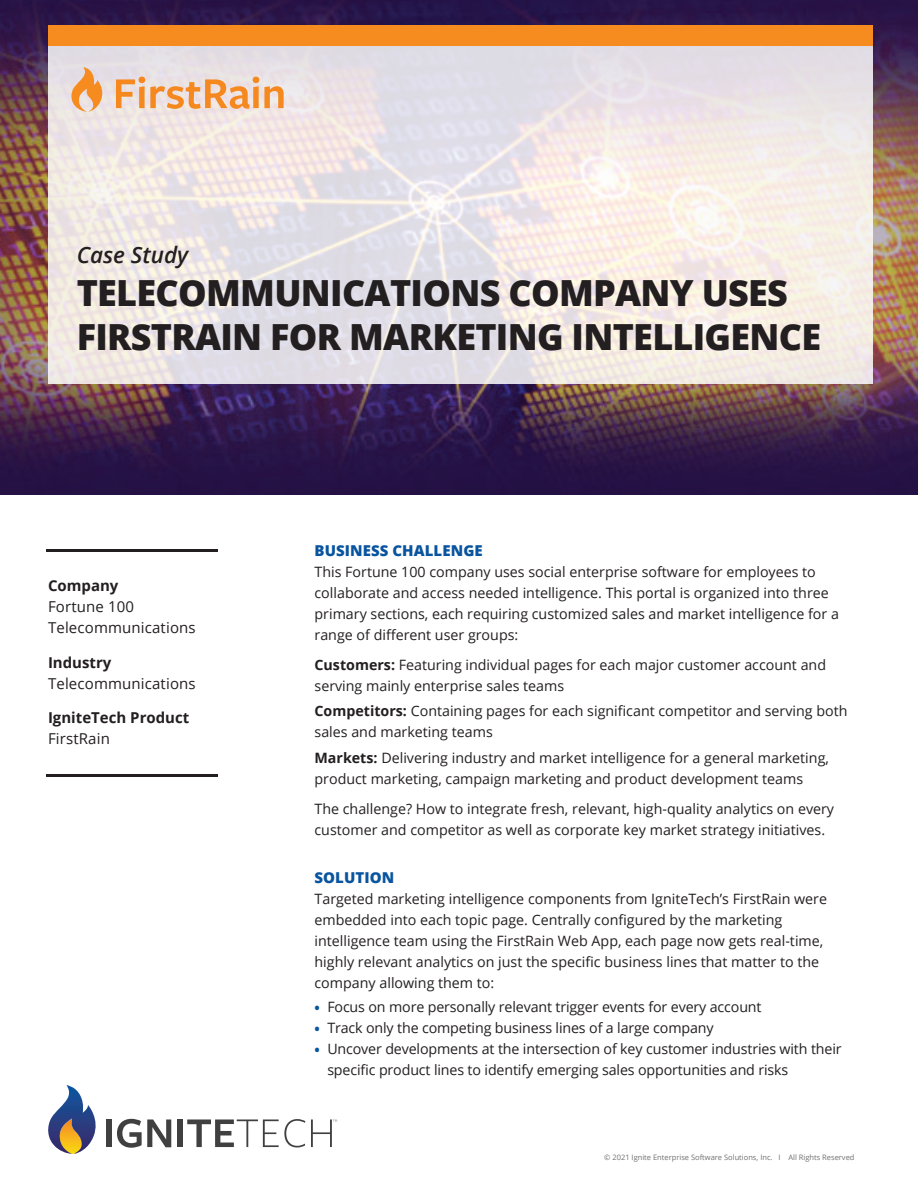
<style>
.page{position:relative;width:918px;height:1188px;background:#fff}
.page>*{position:absolute;margin:0;border:0;box-sizing:border-box;transform-origin:0 0}
.t1{font:800 36px/43.2px "Open Sans";letter-spacing:-.02em;color:#231f20}
.t2{font:italic 600 22.5px "Open Sans";color:#231f20}
.t3{font:15px/21px "Open Sans";letter-spacing:.01em;color:#231f20}
.t4{font:700 15px "Open Sans";color:#231f20}
.t5{font:800 15px "Open Sans";letter-spacing:.005em;color:#08549f}
.t6{font:14.25px/21px "Open Sans";color:#231f20}
.t7{font:7.5px "Open Sans";color:#717173}
.s1{font-weight:700}
.s2{font-weight:700;color:#08549f}
.s3{color:#fff}
</style>
<div class="page">
<img style="left:0;top:0;width:918px;height:494px">
<svg style="left:48px;top:46px;width:825px;height:337px;background:#ece5e5"></svg>
<div style="left:48px;top:25px;width:825px;height:21px;background:#f68c1f"></div>
<hr style="left:46px;top:549px;width:172px;height:3px;background:#231f20">
<hr style="left:46px;top:774px;width:172px;height:3px;background:#231f20">
<svg style="left:48px;top:1085px;width:48px;height:69px"></svg>
<div style="left:107px;top:1119px;width:5px;height:28px;background:#414041"></div>
<svg style="left:117px;top:1119px;width:54px;height:29px"></svg>
<div style="left:178px;top:1119px;width:5px;height:28px;background:#414041"></div>
<svg style="left:187px;top:1119px;width:118px;height:28px"></svg>
<svg style="left:311px;top:1119px;width:26px;height:28px"></svg>
<svg style="left:70px;top:67px;width:35px;height:45px;background:#edbc91"></svg>
<svg style="left:116px;top:77px;width:168px;height:32px;background:#efbf97"></svg>
<h2 class="t2" style="left:77px;top:240px;width:113px">Case Study</h2>
<h1 class="t1" style="left:77px;top:270px;width:746px">TELECOMMUNICATIONS COMPANY USES<br>FIRSTRAIN FOR MARKETING INTELLIGENCE</h1>
<p class="t4" style="left:48px;top:575px;width:72px">Company</p>
<p class="t3" style="left:48px;top:596px;width:149px">Fortune 100<br>Telecommunications</p>
<p class="t4" style="left:48px;top:652px;width:65px">Industry</p>
<p class="t3" style="left:48px;top:672px;width:149px">Telecommunications</p>
<p class="t4" style="left:48px;top:707px;width:143px">IgniteTech Product</p>
<p class="t3" style="left:48px;top:728px;width:63px">FirstRain</p>
<p class="t5" style="left:315px;top:539px;width:170px">BUSINESS CHALLENGE</p>
<p class="t6" style="left:315px;top:561px;width:526px">This Fortune 100 company uses social enterprise software for employees to collaborate and access needed intelligence. This portal is organized into three primary sections, each requiring customized sales and market intelligence for a range of different user groups:</p>
<p class="t6" style="left:315px;top:654px;width:513px"><span class="s1">Customers:</span> Featuring individual pages for each major customer account and serving mainly enterprise sales teams</p>
<p class="t6" style="left:315px;top:700px;width:534px"><span class="s1">Competitors:</span> Containing pages for each significant competitor and serving both sales and marketing teams</p>
<p class="t6" style="left:315px;top:747px;width:516px"><span class="s1">Markets:</span> Delivering industry and market intelligence for a general marketing, product marketing, campaign marketing and product development teams</p>
<p class="t6" style="left:315px;top:798px;width:521px">The challenge? How to integrate fresh, relevant, high-quality analytics on every customer and competitor as well as corporate key market strategy initiatives.</p>
<p class="t5" style="left:315px;top:866px;width:81px">SOLUTION</p>
<p class="t6" style="left:315px;top:888px;width:514px">Targeted marketing intelligence components from IgniteTech’s FirstRain were embedded into each topic page. Centrally configured by the marketing intelligence team using the FirstRain Web App, each page now gets real-time, highly relevant analytics on just the specific business lines that matter to the company allowing them to:</p>
<p class="t6" style="left:315px;top:996px;width:449px"><span class="s2">•</span> Focus on more personally relevant trigger events for every account</p>
<p class="t6" style="left:315px;top:1017px;width:401px"><span class="s2">•</span> Track only the competing business lines of a large company</p>
<p class="t6" style="left:315px;top:1038px;width:529px"><span class="s2">•</span> Uncover developments at the intersection of key customer industries with their</p>
<p class="t6" style="left:315px;top:1059px;width:475px"><span class="s3">•</span> specific product lines to identify emerging sales opportunities and risks</p>
<p class="t7" style="left:604px;top:1152px;width:252px">© 2021 Ignite Enterprise Software Solutions, Inc. I All Rights Reserved</p>
</div>
